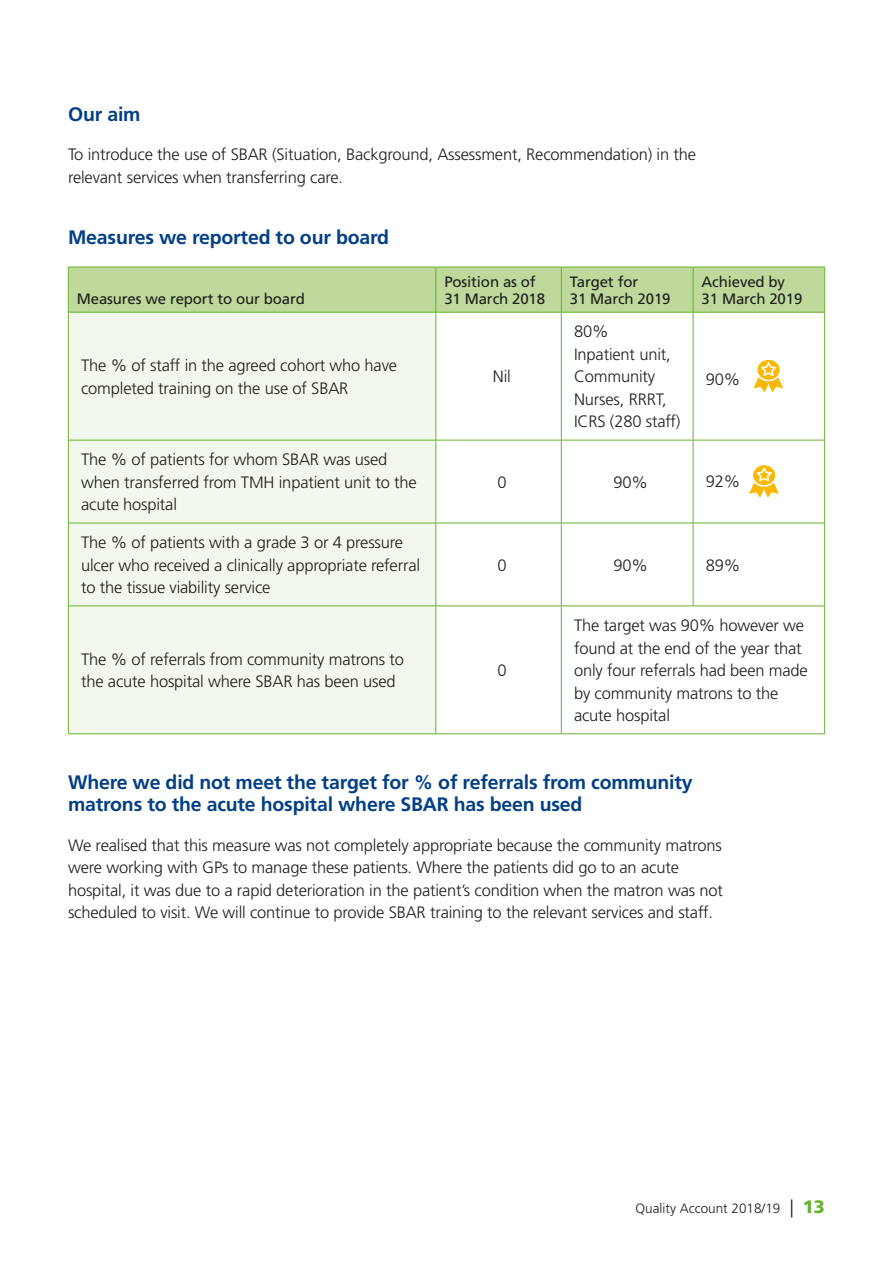
<style>
.page{position:relative;width:893px;height:1263px;background:#fff}
.page>*{position:absolute;margin:0;border:0;box-sizing:border-box;transform-origin:0 0}
.t1{font:700 19.5px/22.5px "Frutiger LT Std";letter-spacing:-.01em;color:#023f85}
.t2{font:300 16.5px/22.5px "Frutiger LT Std";letter-spacing:-.01em;color:#1d1d1b}
.t3{font:15px/16.5px "Frutiger";letter-spacing:-.01em;color:#1d1d1b}
.t4{font:300 13.5px "Frutiger LT Std";color:#1d1d1b}
.s1{font-size:18px}
.s2{font-family:"Frutiger";font-weight:900;font-size:18px;color:#66b32e}
</style>
<div class="page">
<div style="left:69px;top:268px;width:755px;height:44px;background:#bed99b"></div>
<div style="left:69px;top:313px;width:367px;height:420px;background:#f3f8ed"></div>
<hr style="left:436px;top:267px;width:1px;height:45px;background:#66b32e">
<hr style="left:561px;top:267px;width:1px;height:45px;background:#66b32e">
<hr style="left:693px;top:267px;width:1px;height:45px;background:#66b32e">
<hr style="left:436px;top:312px;width:1px;height:128px;background:#66b32e">
<hr style="left:561px;top:312px;width:1px;height:128px;background:#66b32e">
<hr style="left:693px;top:312px;width:1px;height:128px;background:#66b32e">
<hr style="left:68px;top:440px;width:368px;height:1px;background:#66b32e">
<hr style="left:436px;top:440px;width:125px;height:1px;background:#66b32e">
<hr style="left:436px;top:440px;width:1px;height:83px;background:#66b32e">
<hr style="left:561px;top:440px;width:132px;height:1px;background:#66b32e">
<hr style="left:561px;top:440px;width:1px;height:83px;background:#66b32e">
<hr style="left:693px;top:440px;width:132px;height:1px;background:#66b32e">
<hr style="left:693px;top:440px;width:1px;height:83px;background:#66b32e">
<hr style="left:68px;top:523px;width:368px;height:1px;background:#66b32e">
<hr style="left:436px;top:523px;width:125px;height:1px;background:#66b32e">
<hr style="left:436px;top:523px;width:1px;height:83px;background:#66b32e">
<hr style="left:561px;top:523px;width:132px;height:1px;background:#66b32e">
<hr style="left:561px;top:523px;width:1px;height:83px;background:#66b32e">
<hr style="left:693px;top:523px;width:132px;height:1px;background:#66b32e">
<hr style="left:693px;top:523px;width:1px;height:83px;background:#66b32e">
<hr style="left:68px;top:606px;width:368px;height:1px;background:#66b32e">
<hr style="left:436px;top:606px;width:125px;height:1px;background:#66b32e">
<hr style="left:436px;top:606px;width:1px;height:127px;background:#66b32e">
<hr style="left:68px;top:267px;width:368px;height:1px;background:#66b32e">
<hr style="left:68px;top:267px;width:1px;height:45px;background:#66b32e">
<hr style="left:436px;top:267px;width:125px;height:1px;background:#66b32e">
<hr style="left:561px;top:267px;width:132px;height:1px;background:#66b32e">
<hr style="left:693px;top:267px;width:132px;height:1px;background:#66b32e">
<hr style="left:824px;top:267px;width:1px;height:45px;background:#66b32e">
<hr style="left:68px;top:312px;width:368px;height:1px;background:#66b32e">
<hr style="left:68px;top:312px;width:1px;height:128px;background:#66b32e">
<hr style="left:436px;top:312px;width:125px;height:1px;background:#66b32e">
<hr style="left:561px;top:312px;width:132px;height:1px;background:#66b32e">
<hr style="left:693px;top:312px;width:132px;height:1px;background:#66b32e">
<hr style="left:824px;top:312px;width:1px;height:128px;background:#66b32e">
<hr style="left:68px;top:440px;width:1px;height:83px;background:#66b32e">
<hr style="left:824px;top:440px;width:1px;height:83px;background:#66b32e">
<hr style="left:68px;top:523px;width:1px;height:83px;background:#66b32e">
<hr style="left:824px;top:523px;width:1px;height:83px;background:#66b32e">
<hr style="left:68px;top:606px;width:1px;height:127px;background:#66b32e">
<hr style="left:68px;top:733px;width:368px;height:1px;background:#66b32e">
<hr style="left:436px;top:733px;width:125px;height:1px;background:#66b32e">
<hr style="left:561px;top:606px;width:132px;height:1px;background:#66b32e">
<hr style="left:561px;top:606px;width:1px;height:127px;background:#66b32e">
<hr style="left:693px;top:606px;width:132px;height:1px;background:#66b32e">
<hr style="left:824px;top:606px;width:1px;height:127px;background:#66b32e">
<hr style="left:561px;top:733px;width:132px;height:1px;background:#66b32e">
<hr style="left:693px;top:733px;width:132px;height:1px;background:#66b32e">
<svg style="left:753px;top:360px;width:30px;height:32px"></svg>
<svg style="left:749px;top:465px;width:30px;height:33px"></svg>
<p class="t1" style="left:68px;top:103px;width:74px">Our aim</p>
<p class="t2" style="left:68px;top:144px;width:629px">To introduce the use of SBAR (Situation, Background, Assessment, Recommendation) in the relevant services when transferring care.</p>
<p class="t1" style="left:68px;top:226px;width:323px">Measures we reported to our board</p>
<p class="t3" style="left:77px;top:290px;width:230px">Measures we report to our board</p>
<p class="t3" style="left:444px;top:274px;width:102px">Position as of<br>31 March 2018</p>
<p class="t3" style="left:570px;top:274px;width:102px">Target for<br>31 March 2019</p>
<p class="t3" style="left:702px;top:274px;width:102px">Achieved by<br>31 March 2019</p>
<p class="t2" style="left:81px;top:354px;width:317px">The % of staff in the agreed cohort who have completed training on the use of SBAR</p>
<p class="t2" style="left:493px;top:366px;width:20px">Nil</p>
<p class="t2" style="left:574px;top:321px;width:108px">80%<br>Inpatient unit,<br>Community<br>Nurses, RRRT,<br>ICRS (280 staff)</p>
<p class="t2" style="left:706px;top:368px;width:36px">90%</p>
<p class="t2" style="left:81px;top:449px;width:337px">The % of patients for whom SBAR was used when transferred from TMH inpatient unit to the acute hospital</p>
<p class="t2" style="left:81px;top:531px;width:340px">The % of patients with a grade 3 or 4 pressure ulcer who received a clinically appropriate referral to the tissue viability service</p>
<p class="t2" style="left:81px;top:648px;width:324px">The % of referrals from community matrons to the acute hospital where SBAR has been used</p>
<p class="t2" style="left:497px;top:471px;width:11px">0</p>
<p class="t2" style="left:613px;top:471px;width:36px">90%</p>
<p class="t2" style="left:706px;top:471px;width:36px">92%</p>
<p class="t2" style="left:497px;top:554px;width:11px">0</p>
<p class="t2" style="left:613px;top:554px;width:36px">90%</p>
<p class="t2" style="left:706px;top:554px;width:36px">89%</p>
<p class="t2" style="left:497px;top:659px;width:11px">0</p>
<p class="t2" style="left:574px;top:614px;width:235px">The target was 90% however we found at the end of the year that only four referrals had been made by community matrons to the acute hospital</p>
<p class="t1" style="left:68px;top:771px;width:626px">Where we did not meet the target for % of referrals from community matrons to the acute hospital where SBAR has been used</p>
<p class="t2" style="left:68px;top:834px;width:656px">We realised that this measure was not completely appropriate because the community matrons were working with GPs to manage these patients. Where the patients did go to an acute hospital, it was due to a rapid deterioration in the patient’s condition when the matron was not scheduled to visit. We will continue to provide SBAR training to the relevant services and staff.</p>
<p class="t4" style="left:635px;top:1201px;width:191px">Quality Account 2018/19 <span class="s1">|</span> <span class="s2">13</span></p>
</div>
